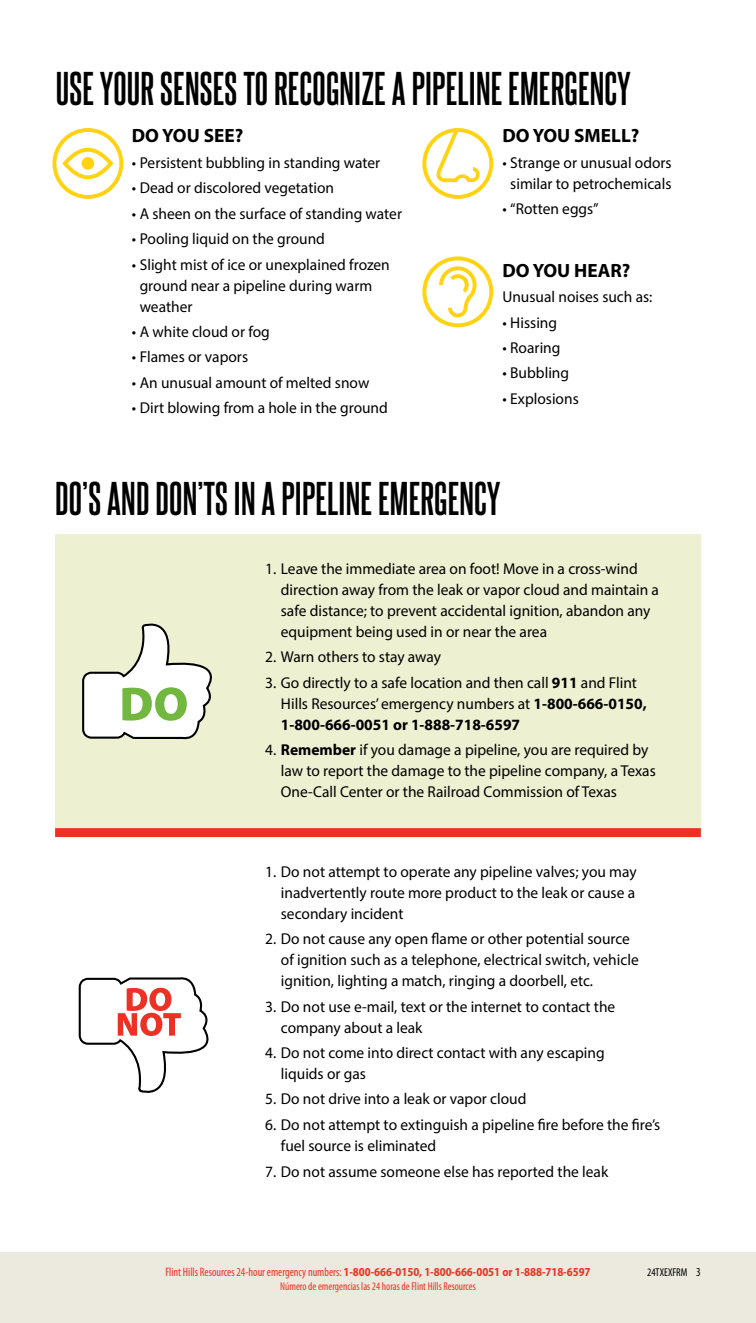
<style>
.page{position:relative;width:756px;height:1323px;background:#fff}
.page>*{position:absolute;margin:0;border:0;box-sizing:border-box;transform-origin:0 0}
.t1{font:700 40.25px "Steelfish Rg";letter-spacing:.005em;color:#000}
.t2{font:700 19.25px "Myriad Pro";color:#000}
.t3{font:15.75px/21px "Myriad Pro";color:#000}
.t4{font:700 semi-condensed 12.25px "Myriad Pro";color:#ee3124;scale:.94 1}
.t5{font:condensed 11.38px "Myriad Pro";color:#ee3124;scale:.94 1}
.t6{font:condensed 11.38px "Myriad Pro";color:#000}
.s1{font-weight:700}
.s2{font-weight:400;font-stretch:condensed}
.s3{font-size:12.25px}
</style>
<div class="page">
<div style="left:55px;top:534px;width:646px;height:299px;background:#edf0d1"></div>
<div style="left:55px;top:828px;width:646px;height:9px;background:#ee3124"></div>
<svg style="left:82px;top:624px;width:130px;height:116px"></svg>
<svg style="left:79px;top:977px;width:130px;height:116px"></svg>
<svg style="left:422px;top:256px;width:71px;height:71px"></svg>
<svg style="left:52px;top:128px;width:71px;height:71px"></svg>
<div style="left:82px;top:157px;width:12px;height:13px;background:#ffd311;border-radius:50%"></div>
<svg style="left:422px;top:128px;width:71px;height:71px"></svg>
<div style="left:0;top:1252px;width:756px;height:71px;background:#eceade"></div>
<h1 class="t1" style="left:56px;top:64px;width:577px">USE YOUR SENSES TO RECOGNIZE A PIPELINE EMERGENCY</h1>
<p class="t2" style="left:132px;top:123px;width:113px">DO YOU SEE?</p>
<p class="t3" style="left:132px;top:152px;width:250px">• Persistent bubbling in standing water</p>
<p class="t3" style="left:132px;top:177px;width:204px">• Dead or discolored vegetation</p>
<p class="t3" style="left:132px;top:203px;width:272px">• A sheen on the surface of standing water</p>
<p class="t3" style="left:132px;top:228px;width:195px">• Pooling liquid on the ground</p>
<p class="t3" style="left:140px;top:253px;width:252px;text-indent:-8px">• Slight mist of ice or unexplained frozen ground near a pipeline during warm weather</p>
<p class="t3" style="left:132px;top:321px;width:139px">• A white cloud or fog</p>
<p class="t3" style="left:132px;top:346px;width:118px">• Flames or vapors</p>
<p class="t3" style="left:132px;top:372px;width:239px">• An unusual amount of melted snow</p>
<p class="t3" style="left:132px;top:397px;width:258px">• Dirt blowing from a hole in the ground</p>
<p class="t2" style="left:502px;top:123px;width:139px">DO YOU SMELL?</p>
<p class="t3" style="left:502px;top:152px;width:171px;text-align:center">• Strange or unusual odors similar to petrochemicals</p>
<p class="t3" style="left:502px;top:198px;width:98px">• “Rotten eggs”</p>
<p class="t2" style="left:502px;top:258px;width:129px">DO YOU HEAR?</p>
<p class="t3" style="left:502px;top:286px;width:152px">Unusual noises such as:</p>
<p class="t3" style="left:502px;top:312px;width:56px">• Hissing</p>
<p class="t3" style="left:502px;top:337px;width:60px">• Roaring</p>
<p class="t3" style="left:502px;top:362px;width:68px">• Bubbling</p>
<p class="t3" style="left:502px;top:388px;width:78px">• Explosions</p>
<h1 class="t1" style="left:55px;top:474px;width:447px">DO’S AND DON’TS IN A PIPELINE EMERGENCY</h1>
<p class="t3" style="left:281px;top:558px;width:380px;text-indent:-16px">1. Leave the immediate area on foot! Move in a cross-wind direction away from the leak or vapor cloud and maintain a safe distance; to prevent accidental ignition, abandon any equipment being used in or near the area</p>
<p class="t3" style="left:265px;top:646px;width:178px">2. Warn others to stay away</p>
<p class="t3" style="left:281px;top:672px;width:367px;text-indent:-16px">3. Go directly to a safe location and then call <span class="s1">911</span> and Flint<br>Hills Resources’ emergency numbers at <span class="s1">1-800-666-0150,<br>1-800-666-0051 or 1-888-718-6597</span></p>
<p class="t3" style="left:281px;top:739px;width:376px;text-indent:-16px">4. <span class="s1">Remember</span> if you damage a pipeline, you are required by law to report the damage to the pipeline company, a Texas<br>One-Call Center or the Railroad Commission of Texas</p>
<p class="t3" style="left:281px;top:861px;width:357px;text-align:justify;text-indent:-16px">1. Do not attempt to operate any pipeline valves; you may inadvertently route more product to the leak or cause a secondary incident</p>
<p class="t3" style="left:281px;top:928px;width:359px;text-indent:-16px">2. Do not cause any open flame or other potential source of ignition such as a telephone, electrical switch, vehicle ignition, lighting a match, ringing a doorbell, etc.</p>
<p class="t3" style="left:281px;top:996px;width:336px;text-indent:-16px">3. Do not use e-mail, text or the internet to contact the company about a leak</p>
<p class="t3" style="left:281px;top:1042px;width:325px;text-indent:-16px">4. Do not come into direct contact with any escaping liquids or gas</p>
<p class="t3" style="left:265px;top:1088px;width:263px">5. Do not drive into a leak or vapor cloud</p>
<p class="t3" style="left:281px;top:1114px;width:381px;text-indent:-16px">6. Do not attempt to extinguish a pipeline fire before the fire’s fuel source is eliminated</p>
<p class="t3" style="left:265px;top:1161px;width:345px">7. Do not assume someone else has reported the leak</p>
<p class="t4" style="left:165px;top:1264px;width:454px"><span class="s2">Flint Hills Resources 24-hour emergency numbers:</span> 1-800-666-0150, 1-800-666-0051 or 1-888-718-6597</p>
<p class="t6" style="left:647px;top:1265px;width:55px">24TXEXFRM <span class="s3">3</span></p>
<p class="t5" style="left:280px;top:1279px;width:210px">Número de emergencias las 24 horas de Flint Hills Resources</p>
</div>
